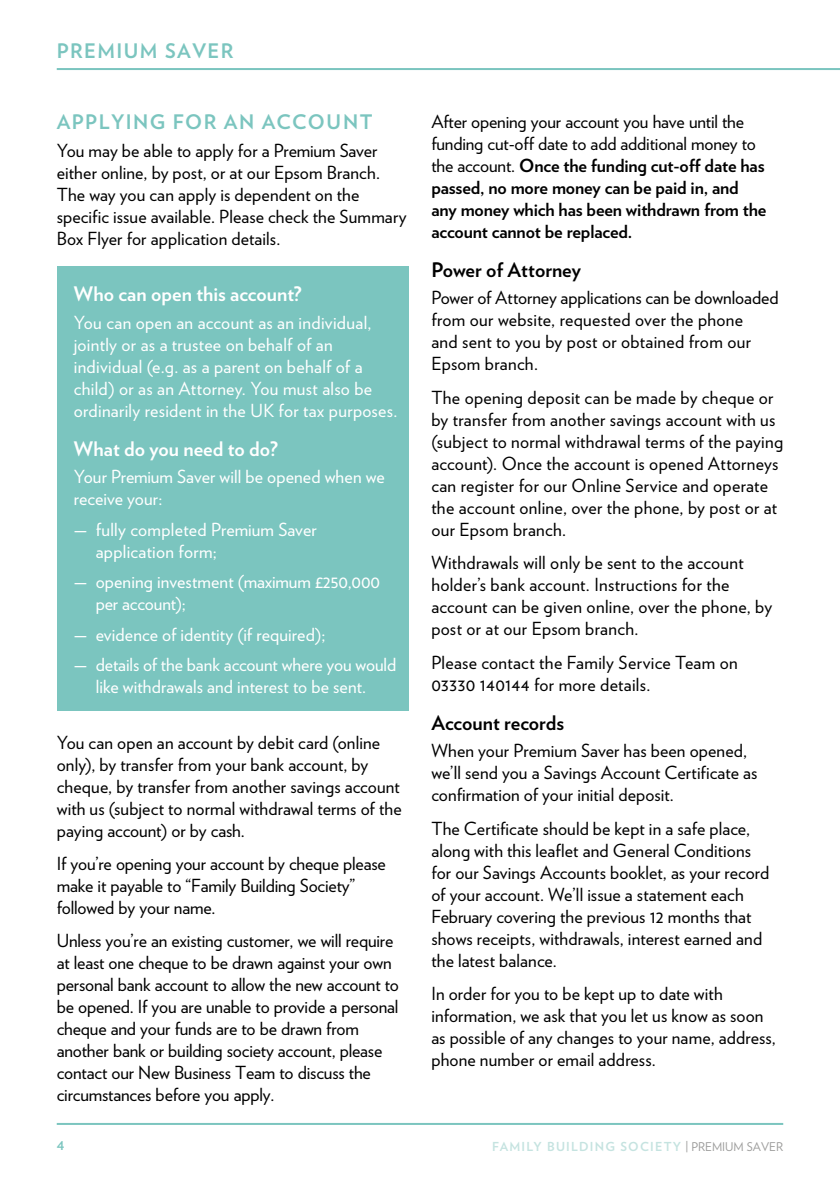
<style>
.page{position:relative;width:840px;height:1191px;background:#fff}
.page>*{position:absolute;margin:0;border:0;box-sizing:border-box;transform-origin:0 0}
.t1{font:700 20px "Verlag";color:#fff}
.t2{font:700 20px "Verlag";letter-spacing:.07em;color:#7bc5bf}
.t3{font:700 20px "Verlag";color:#000}
.t4{font:18px/22px "Verlag";letter-spacing:.005em;color:#000}
.t5{font:18px/22px "Verlag";letter-spacing:.01em;color:#fff}
.t6{font:700 18px/22px "Verlag";letter-spacing:-.01em;color:#000}
.t7{font:18px/22px "Verlag";letter-spacing:-.01em;color:#fff}
.t8{font:700 12.4px "Verlag";letter-spacing:.1em;color:#c5e3e0}
.t9{font:700 12px "Verlag";color:#7bc5bf}
.s1{font-weight:400}
.s2{font-weight:400;font-size:12px;color:#9d9d9c}
</style>
<div class="page">
<hr style="left:57px;top:1123px;width:725px;height:2px;background:#7bc5bf">
<hr style="left:57px;top:68px;width:782px;height:2px;background:#7bc5bf">
<div style="left:57px;top:266px;width:351px;height:445px;background:#7bc5bf"></div>
<p class="t2" style="left:57px;top:35px;width:178px">PREMIUM SAVER</p>
<p class="t2" style="left:57px;top:106px;width:317px">APPLYING FOR AN ACCOUNT</p>
<p class="t4" style="left:57px;top:139px;width:351px">You may be able to apply for a Premium Saver either online, by post, or at our Epsom Branch.<br>The way you can apply is dependent on the specific issue available. Please check the Summary Box Flyer for application details.</p>
<p class="t1" style="left:74px;top:278px;width:229px">Who can open this account?</p>
<p class="t5" style="left:74px;top:310px;width:325px">You can open an account as an individual, jointly or as a trustee on behalf of an individual (e.g. as a parent on behalf of a child) or as an Attorney. You must also be ordinarily resident in the UK for tax purposes.</p>
<p class="t1" style="left:74px;top:432px;width:205px">What do you need to do?</p>
<p class="t5" style="left:74px;top:465px;width:312px">Your Premium Saver will be opened when we receive your:</p>
<p class="t5" style="left:96px;top:517px;width:222px;text-indent:-22px">— fully completed Premium Saver application form;</p>
<p class="t7" style="left:96px;top:570px;width:285px;text-indent:-22px">— opening investment (maximum £250,000 per account);</p>
<p class="t5" style="left:74px;top:622px;width:253px">— evidence of identity (if required);</p>
<p class="t5" style="left:74px;top:653px;width:324px;text-align:center">— details of the bank account where you would like withdrawals and interest to be sent.</p>
<p class="t4" style="left:57px;top:730px;width:346px">You can open an account by debit card (online only), by transfer from your bank account, by cheque, by transfer from another savings account with us (subject to normal withdrawal terms of the paying account) or by cash.</p>
<p class="t4" style="left:57px;top:851px;width:330px">If you’re opening your account by cheque please make it payable to “Family Building Society” followed by your name.</p>
<p class="t4" style="left:57px;top:929px;width:343px">Unless you’re an existing customer, we will require at least one cheque to be drawn against your own personal bank account to allow the new account to be opened. If you are unable to provide a personal cheque and your funds are to be drawn from another bank or building society account, please contact our New Business Team to discuss the circumstances before you apply.</p>
<p class="t6" style="left:431px;top:109px;width:336px"><span class="s1">After opening your account you have until the funding cut-off date to add additional money to the account.</span> Once the funding cut-off date has passed, no more money can be paid in, and any money which has been withdrawn from the account cannot be replaced.</p>
<p class="t3" style="left:431px;top:254px;width:151px">Power of Attorney</p>
<p class="t4" style="left:431px;top:286px;width:348px">Power of Attorney applications can be downloaded from our website, requested over the phone<br>and sent to you by post or obtained from our Epsom branch.</p>
<p class="t4" style="left:431px;top:385px;width:353px">The opening deposit can be made by cheque or by transfer from another savings account with us (subject to normal withdrawal terms of the paying account). Once the account is opened Attorneys can register for our Online Service and operate the account online, over the phone, by post or at our Epsom branch.</p>
<p class="t4" style="left:431px;top:551px;width:342px">Withdrawals will only be sent to the account holder’s bank account. Instructions for the account can be given online, over the phone, by post or at our Epsom branch.</p>
<p class="t4" style="left:431px;top:650px;width:308px">Please contact the Family Service Team on<br>03330 140144 for more details.</p>
<p class="t3" style="left:431px;top:706px;width:134px">Account records</p>
<p class="t4" style="left:431px;top:739px;width:327px">When your Premium Saver has been opened, we’ll send you a Savings Account Certificate as confirmation of your initial deposit.</p>
<p class="t4" style="left:431px;top:816px;width:339px">The Certificate should be kept in a safe place, along with this leaflet and General Conditions for our Savings Accounts booklet, as your record of your account. We’ll issue a statement each February covering the previous 12 months that shows receipts, withdrawals, interest earned and the latest balance.</p>
<p class="t4" style="left:431px;top:981px;width:346px">In order for you to be kept up to date with information, we ask that you let us know as soon as possible of any changes to your name, address, phone number or email address.</p>
<p class="t9" style="left:57px;top:1136px;width:9px">4</p>
<p class="t8" style="left:492px;top:1136px;width:292px">FAMILY BUILDING SOCIETY <span class="s2">| PREMIUM SAVER</span></p>
</div>
